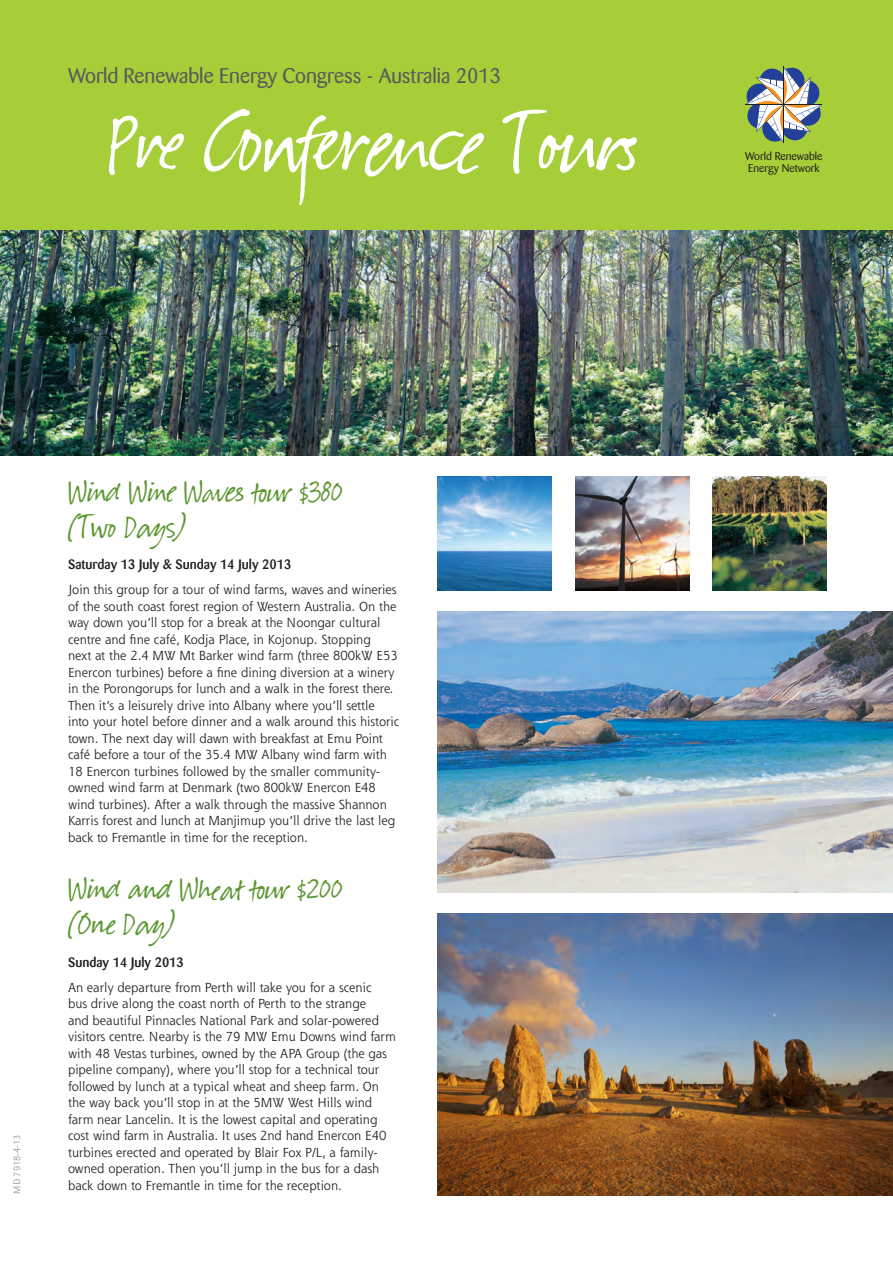
<style>
.page{position:relative;width:893px;height:1263px;background:#fff}
.page>*{position:absolute;margin:0;border:0;box-sizing:border-box;transform-origin:0 0}
.t1{font:99.45px "Suomi Hand Script";color:#fff}
.t2{font:37.5px/35.2px "Suomi Hand Script";color:#5c9731}
.t3{font:21px "Barmeno BQ";color:#57585a}
.t4{font:500 13.5px "Barmeno BQ";color:#231f20}
.t5{font:12.75px/16.5px "Shannon";color:#231f20}
.t6{font:11.1px/12.3px "Barmeno";color:#231f20}
.t7{font:9px "Shannon";color:#939598}
</style>
<div class="page">
<img style="left:0;top:230px;width:893px;height:225px">
<div style="left:0;top:0;width:893px;height:230px;background:#a6ce39"></div>
<svg style="left:745px;top:66px;width:77px;height:77px"></svg>
<hr style="left:783px;top:67px;width:1px;height:76px;background:#231f20">
<hr style="left:746px;top:104px;width:76px;height:1px;background:#231f20">
<img style="left:438px;top:611px;width:455px;height:282px">
<img style="left:438px;top:914px;width:455px;height:281px">
<img style="left:575px;top:476px;width:114px;height:114px">
<img style="left:713px;top:476px;width:114px;height:114px">
<img style="left:438px;top:476px;width:114px;height:114px">
<h3 class="t3" style="left:68px;top:63px;width:435px">World Renewable Energy Congress - Australia 2013</h3>
<h1 class="t1" style="left:108px;top:94px;width:531px">Pre Conference Tours</h1>
<p class="t6" style="left:745px;top:150px;width:79px">World Renewable<br>Energy Network</p>
<p class="t7" style="left:11px;top:1193px;width:60px;rotate:-90deg">MD 7918-4-13</p>
<h2 class="t2" style="left:68px;top:476px;width:276px">Wind Wine Waves tour $380 (Two Days)</h2>
<p class="t4" style="left:68px;top:557px;width:225px">Saturday 13 July &amp; Sunday 14 July 2013</p>
<p class="t5" style="left:68px;top:581px;width:333px">Join this group for a tour of wind farms, waves and wineries of the south coast forest region of Western Australia. On the way down you’ll stop for a break at the Noongar cultural centre and fine café, Kodja Place, in Kojonup. Stopping<br>next at the 2.4 MW Mt Barker wind farm (three 800kW E53<br>Enercon turbines) before a fine dining diversion at a winery in the Porongorups for lunch and a walk in the forest there.<br>Then it’s a leisurely drive into Albany where you’ll settle<br>into your hotel before dinner and a walk around this historic town. The next day will dawn with breakfast at Emu Point café before a tour of the 35.4 MW Albany wind farm with 18 Enercon turbines followed by the smaller community&shy;owned wind farm at Denmark (two 800kW Enercon E48 wind turbines). After a walk through the massive Shannon Karris forest and lunch at Manjimup you’ll drive the last leg back to Fremantle in time for the reception.</p>
<h2 class="t2" style="left:68px;top:874px;width:276px">Wind and Wheat tour $200 (One Day)</h2>
<p class="t4" style="left:68px;top:954px;width:117px">Sunday 14 July 2013</p>
<p class="t5" style="left:68px;top:979px;width:329px">An early departure from Perth will take you for a scenic<br>bus drive along the coast north of Perth to the strange<br>and beautiful Pinnacles National Park and solar-powered visitors centre. Nearby is the 79 MW Emu Downs wind farm with 48 Vestas turbines, owned by the APA Group (the gas pipeline company), where you’ll stop for a technical tour followed by lunch at a typical wheat and sheep farm. On the way back you’ll stop in at the 5MW West Hills wind farm near Lancelin. It is the lowest capital and operating cost wind farm in Australia. It uses 2nd hand Enercon E40 turbines erected and operated by Blair Fox P/L, a family&shy;owned operation. Then you’ll jump in the bus for a dash back down to Fremantle in time for the reception.</p>
</div>
